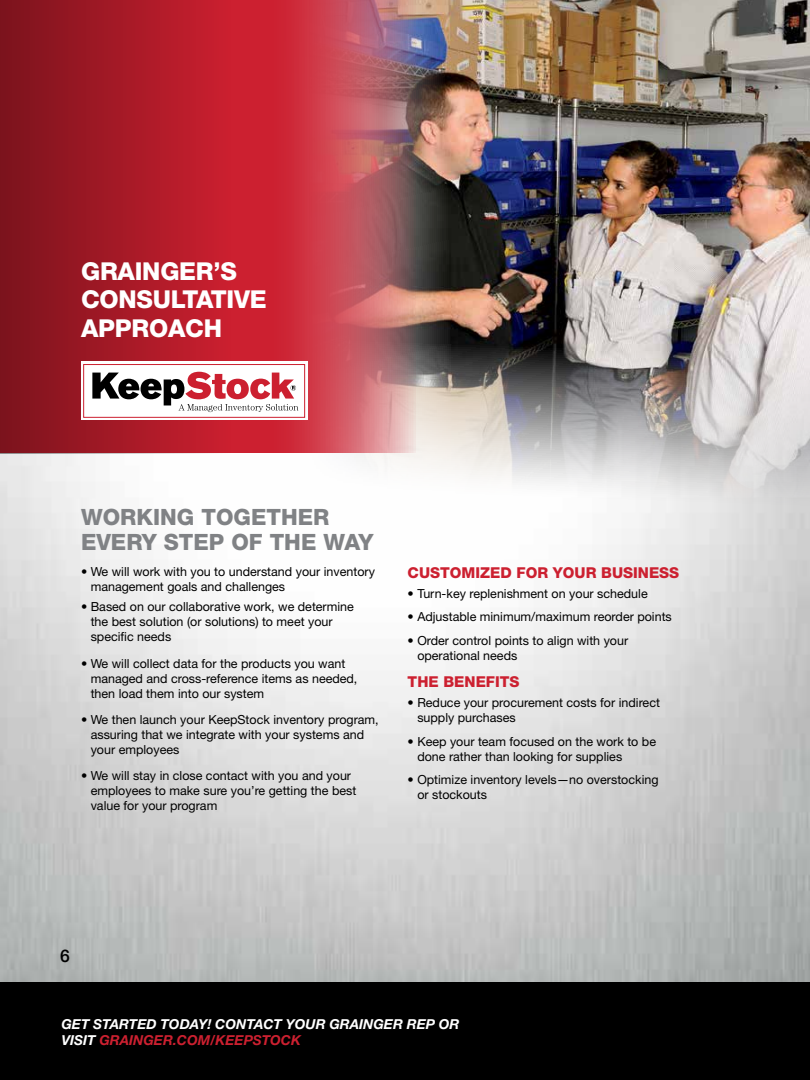
<style>
.page{position:relative;width:810px;height:1080px;background:#fff}
.page>*{position:absolute;margin:0;border:0;box-sizing:border-box;transform-origin:0 0}
.t1{font:800 24.75px/28.2px "Helvetica Neue LT Std";letter-spacing:-.01em;color:#fff}
.t2{font:800 22.5px/25px "Helvetica Neue LT Std";color:#808285}
.t3{font:500 17.5px "Helvetica Neue LT Std";color:#000}
.t4{font:800 15px "Helvetica Neue LT Std";color:#cc2030}
.t5{font:italic 700 13.75px/16.5px "Helvetica Neue LT Std";color:#fff}
.t6{font:12.5px/15px "Helvetica Neue LT Std";color:#000}
.s1{color:#cc2030}
</style>
<div class="page">
<img style="left:322px;top:0;width:488px;height:522px">
<div style="left:0;top:982px;width:810px;height:98px;background:#000"></div>
<svg style="left:231px;top:0;width:184px;height:453px;background:#c34854"></svg>
<div style="left:0;top:0;width:231px;height:453px;background:linear-gradient(to right,#7b131d,#cb1f2f)"></div>
<div style="left:81px;top:362px;width:226px;height:58px;background:#fff"></div>
<div style="left:83px;top:364px;width:222px;height:54px;border:1px solid #cc2030"></div>
<svg style="left:92px;top:372px;width:206px;height:40px"></svg>
<h1 class="t1" style="left:81px;top:257px;width:187px">GRAINGER’S<br>CONSULTATIVE<br>APPROACH</h1>
<h2 class="t2" style="left:81px;top:504px;width:294px">WORKING TOGETHER<br>EVERY STEP OF THE WAY</h2>
<p class="t6" style="left:91px;top:564px;width:286px;text-indent:-10px">• We will work with you to understand your inventory management goals and challenges</p>
<p class="t6" style="left:91px;top:599px;width:265px;text-indent:-10px">• Based on our collaborative work, we determine the best solution (or solutions) to meet your specific needs</p>
<p class="t6" style="left:91px;top:656px;width:268px;text-indent:-10px">• We will collect data for the products you want managed and cross-reference items as needed, then load them into our system</p>
<p class="t6" style="left:91px;top:712px;width:290px;text-indent:-10px">• We then launch your KeepStock inventory program, assuring that we integrate with your systems and your employees</p>
<p class="t6" style="left:91px;top:768px;width:267px;text-indent:-10px">• We will stay in close contact with you and your employees to make sure you’re getting the best value for your program</p>
<p class="t4" style="left:408px;top:563px;width:273px">CUSTOMIZED FOR YOUR BUSINESS</p>
<p class="t6" style="left:408px;top:586px;width:242px">• Turn-key replenishment on your schedule</p>
<p class="t6" style="left:408px;top:609px;width:266px">• Adjustable minimum/maximum reorder points</p>
<p class="t6" style="left:417px;top:633px;width:212px;text-indent:-10px">• Order control points to align with your operational needs</p>
<p class="t4" style="left:408px;top:673px;width:113px">THE BENEFITS</p>
<p class="t6" style="left:417px;top:695px;width:244px;text-indent:-10px">• Reduce your procurement costs for indirect supply purchases</p>
<p class="t6" style="left:417px;top:734px;width:240px;text-indent:-10px">• Keep your team focused on the work to be done rather than looking for supplies</p>
<p class="t6" style="left:417px;top:772px;width:243px;text-indent:-10px">• Optimize inventory levels—no overstocking or stockouts</p>
<h3 class="t3" style="left:60px;top:945px;width:11px">6</h3>
<p class="t5" style="left:62px;top:1015px;width:400px">GET STARTED TODAY! CONTACT YOUR GRAINGER REP OR<br>VISIT <span class="s1">GRAINGER.COM/KEEPSTOCK</span></p>
</div>
